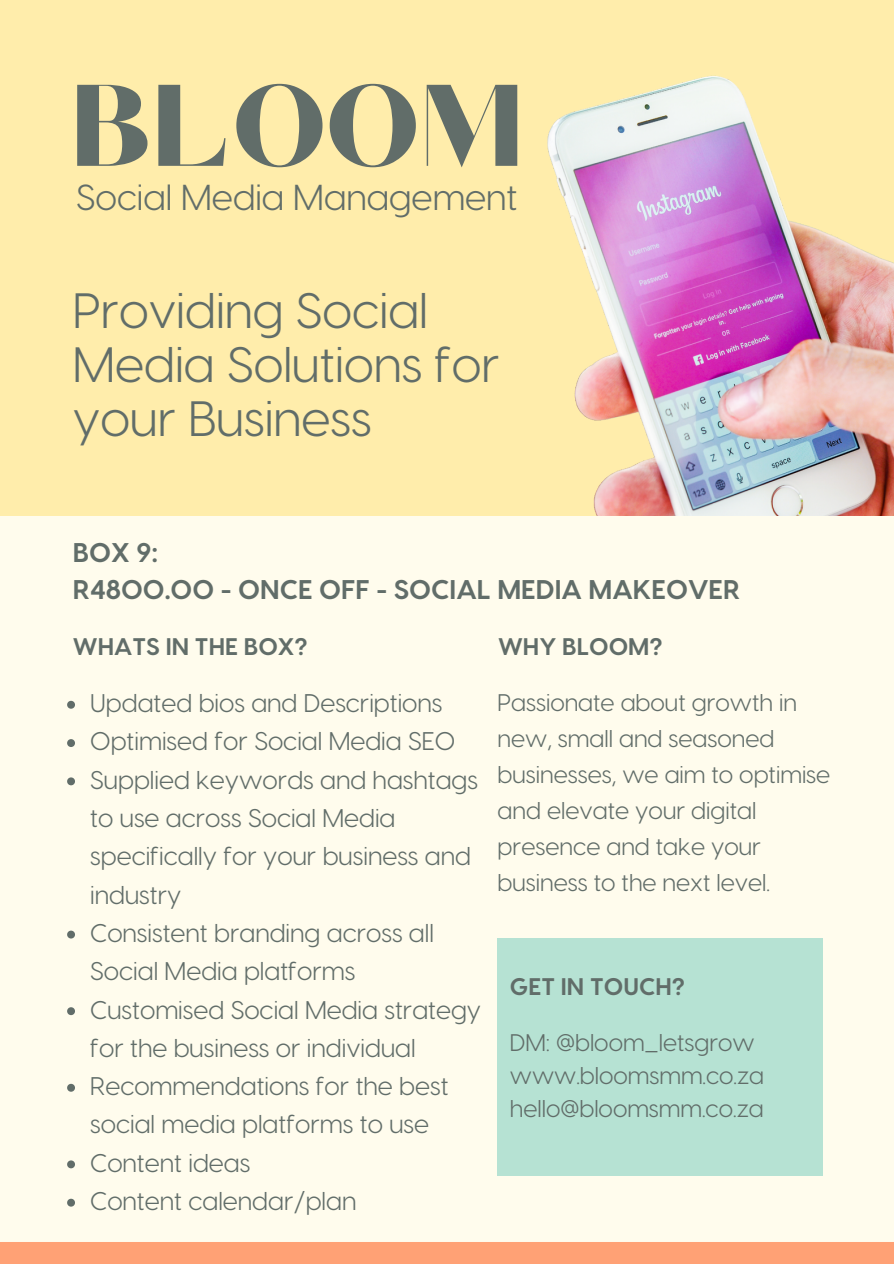
<style>
.page{position:relative;width:894px;height:1264px;background:#fff}
.page>*{position:absolute;margin:0;border:0;box-sizing:border-box;transform-origin:0 0}
.t1{font:144.6px "Chloe";color:#616d69}
.t2{font:49.5px/54px "Visby CF";color:#616d69}
.t3{font:36px "Visby CF";color:#616d69}
.t4{font:700 27px "Visby CF";color:#616d69}
.t5{font:25.5px/38.2px "Visby CF";color:#616d69}
.t6{font:24px/36px "Visby CF";color:#616d69}
.t7{font:700 24px "Visby CF";color:#616d69}
</style>
<div class="page">
<div style="left:0;top:0;width:893px;height:1263px;background:#fffced"></div>
<div style="left:0;top:0;width:893px;height:516px;background:#ffedab"></div>
<div style="left:497px;top:937px;width:326px;height:238px;background:#b6e2d3"></div>
<div style="left:0;top:1241px;width:893px;height:22px;background:#ffa175"></div>
<img style="left:547px;top:75px;width:346px;height:441px">
<svg style="left:67px;top:700px;width:8px;height:8px"></svg>
<svg style="left:67px;top:739px;width:8px;height:8px"></svg>
<svg style="left:67px;top:777px;width:8px;height:8px"></svg>
<svg style="left:67px;top:930px;width:8px;height:8px"></svg>
<svg style="left:67px;top:1007px;width:8px;height:8px"></svg>
<svg style="left:67px;top:1083px;width:8px;height:8px"></svg>
<svg style="left:67px;top:1160px;width:8px;height:8px"></svg>
<svg style="left:67px;top:1198px;width:8px;height:8px"></svg>
<p class="t1" style="left:70px;top:58px;width:456px">BLOOM</p>
<p class="t3" style="left:76px;top:173px;width:443px">Social Media Management</p>
<p class="t2" style="left:73px;top:280px;width:428px">Providing Social<br>Media Solutions for your Business</p>
<p class="t4" style="left:73px;top:534px;width:87px">BOX 9:</p>
<p class="t4" style="left:73px;top:571px;width:668px">R4800.00 - ONCE OFF - SOCIAL MEDIA MAKEOVER</p>
<p class="t7" style="left:73px;top:630px;width:236px">WHATS IN THE BOX?</p>
<p class="t5" style="left:90px;top:682px;width:354px">Updated bios and Descriptions</p>
<p class="t5" style="left:90px;top:720px;width:366px">Optimised for Social Media SEO</p>
<p class="t5" style="left:90px;top:759px;width:389px">Supplied keywords and hashtags to use across Social Media specifically for your business and industry</p>
<p class="t5" style="left:90px;top:912px;width:345px">Consistent branding across all<br>Social Media platforms</p>
<p class="t5" style="left:90px;top:988px;width:392px">Customised Social Media strategy for the business or individual</p>
<p class="t5" style="left:90px;top:1065px;width:360px">Recommendations for the best social media platforms to use</p>
<p class="t5" style="left:90px;top:1142px;width:161px">Content ideas</p>
<p class="t5" style="left:90px;top:1180px;width:267px">Content calendar/plan</p>
<p class="t7" style="left:498px;top:630px;width:166px">WHY BLOOM?</p>
<p class="t6" style="left:497px;top:683px;width:334px">Passionate about growth in new, small and seasoned businesses, we aim to optimise and elevate your digital presence and take your business to the next level.</p>
<p class="t7" style="left:510px;top:971px;width:176px">GET IN TOUCH?</p>
<p class="t6" style="left:510px;top:1023px;width:246px">DM: @bloom_letsgrow</p>
<p class="t6" style="left:510px;top:1056px;width:256px">www.bloomsmm.co.za</p>
<p class="t6" style="left:510px;top:1088px;width:255px">hello@bloomsmm.co.za</p>
</div>
